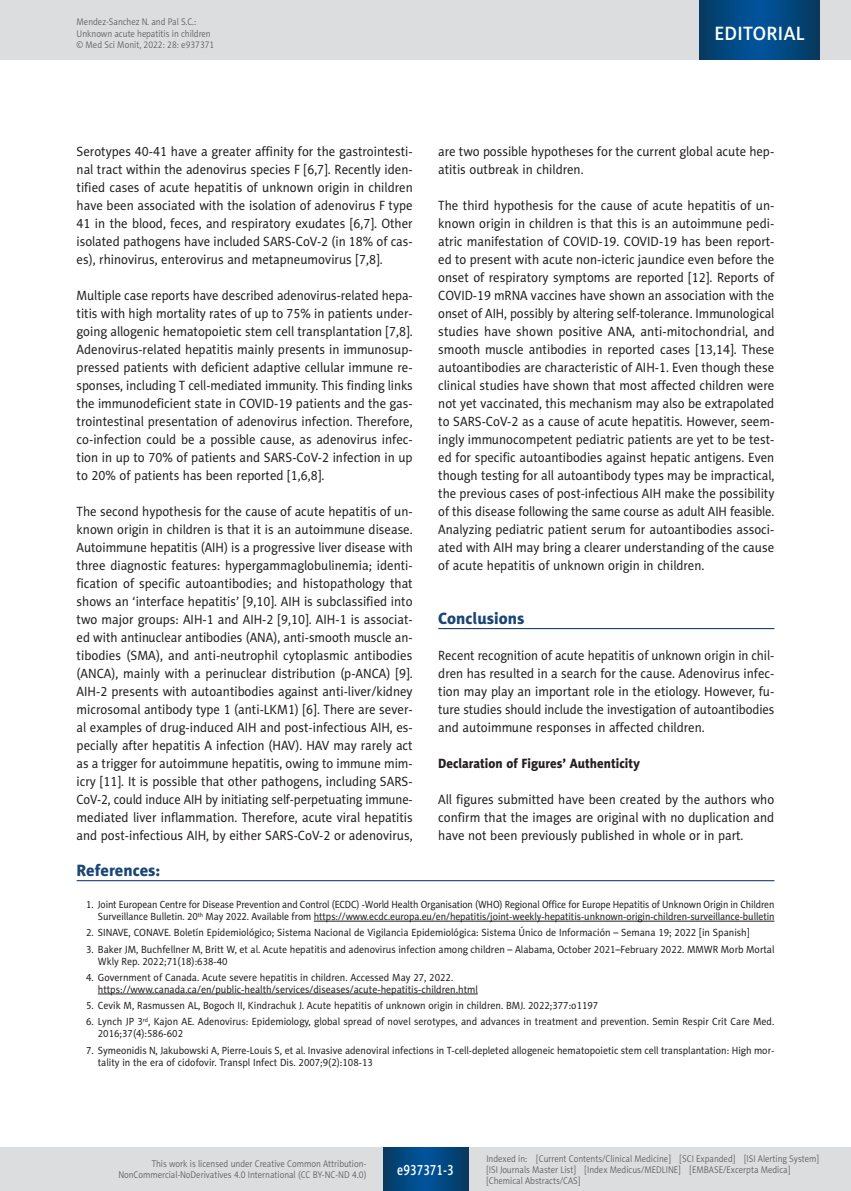
<style>
.page{position:relative;width:851px;height:1191px;background:#fff}
.page>*{position:absolute;margin:0;border:0;box-sizing:border-box;transform-origin:0 0}
.t1{font:19.5px "Naomi Sans EFN Medium";letter-spacing:.01em;color:#fff}
.MSM_Referencje_Tytul{font:16.5px "Naomi Sans EFN Heavy";color:#1a4574}
.MSM_Headline_1{font:16.5px "Naomi Sans EFN Heavy";color:#1a4574}
.MSM_e-PAGINA{font:15px "Naomi Sans EFN Medium";color:#fff;scale:.8 1}
.MSM_Body{font:13.5px/18px "Naomi Sans EFN";color:#231f20;text-align:justify;scale:.95 1}
.MSM_Body-2{font:13.5px/18px "Naomi Sans EFN";color:#231f20;text-align:justify;scale:.94 1}
.MSM_Headline_2{font:13.5px "Naomi Sans EFN Heavy";color:#231f20;scale:.95 1}
.MSM_Referencje_punkt{font:10.5px/12px "Naomi Sans EFN";color:#231f20;scale:.95 1}
.MSM_Referencje_punkt-2{font:10.5px/12px "Naomi Sans EFN";color:#231f20;text-align:right;scale:.92 1}
.MSM_pagina_zywa{font:9.75px/11.2px "Naomi Sans EFN Light";color:#57585a;scale:.9 1}
.MSM_pagina_sygnatura{font:9.75px "Naomi Sans EFN Light";color:#57585a;scale:.9 1}
</style>
<div class="page">
<hr style="left:77px;top:880px;width:697px;height:1px;background:#00295c">
<hr style="left:314px;top:921px;width:460px;height:1px;background:#231f20">
<hr style="left:98px;top:993px;width:379px;height:1px;background:#231f20">
<hr style="left:438px;top:628px;width:336px;height:1px;background:#00295c">
<div style="left:0;top:1148px;width:850px;height:43px;background:#dcdddf"></div>
<svg style="left:383px;top:1147px;width:85px;height:43px;background:#02477e"></svg>
<div style="left:0;top:0;width:850px;height:60px;background:#dcdddf"></div>
<svg style="left:699px;top:0;width:120px;height:60px;background:#02477e"></svg>
<p class="MSM_pagina_zywa" style="left:77px;top:16px;width:150px">Mendez-Sanchez N. and Pal S.C.:<br>Unknown acute hepatitis in children</p>
<p class="MSM_pagina_sygnatura" style="left:77px;top:39px;width:154px">© Med Sci Monit, 2022: 28: e937371</p>
<h1 class="t1" style="left:714px;top:22px;width:91px">EDITORIAL</h1>
<p class="MSM_Body" style="left:77px;top:142px;width:355px">Serotypes 40-41 have a greater affinity for the gastrointesti&shy;nal tract within the adenovirus species F [6,7]. Recently iden&shy;tified cases of acute hepatitis of unknown origin in children have been associated with the isolation of adenovirus F type 41 in the blood, feces, and respiratory exudates [6,7]. Other isolated pathogens have included SARS-CoV-2 (in 18% of cas&shy;es), rhinovirus, enterovirus and metapneumovirus [7,8].</p>
<p class="MSM_Body-2" style="left:77px;top:286px;width:359px">Multiple case reports have described adenovirus-related hepa&shy;titis with high mortality rates of up to 75% in patients under&shy;going allogenic hematopoietic stem cell transplantation [7,8].<br>Adenovirus-related hepatitis mainly presents in immunosup&shy;pressed patients with deficient adaptive cellular immune re&shy;sponses, including T cell-mediated immunity. This finding links the immunodeficient state in COVID-19 patients and the gas&shy;trointestinal presentation of adenovirus infection. Therefore, co-infection could be a possible cause, as adenovirus infec&shy;tion in up to 70% of patients and SARS-CoV-2 infection in up to 20% of patients has been reported [1,6,8].</p>
<p class="MSM_Body" style="left:77px;top:502px;width:355px">The second hypothesis for the cause of acute hepatitis of un&shy;known origin in children is that it is an autoimmune disease.<br>Autoimmune hepatitis (AIH) is a progressive liver disease with three diagnostic features: hypergammaglobulinemia; identi&shy;fication of specific autoantibodies; and histopathology that shows an ‘interface hepatitis’ [9,10]. AIH is subclassified into two major groups: AIH-1 and AIH-2 [9,10]. AIH-1 is associat&shy;ed with antinuclear antibodies (ANA), anti-smooth muscle an&shy;tibodies (SMA), and anti-neutrophil cytoplasmic antibodies (ANCA), mainly with a perinuclear distribution (p-ANCA) [9].<br>AIH-2 presents with autoantibodies against anti-liver/kidney microsomal antibody type 1 (anti-LKM1) [6]. There are sever&shy;al examples of drug-induced AIH and post-infectious AIH, es&shy;pecially after hepatitis A infection (HAV). HAV may rarely act as a trigger for autoimmune hepatitis, owing to immune mim&shy;icry [11]. It is possible that other pathogens, including SARS-CoV-2, could induce AIH by initiating self-perpetuating immune&shy;mediated liver inflammation. Therefore, acute viral hepatitis and post-infectious AIH, by either SARS-CoV-2 or adenovirus,</p>
<p class="MSM_Body" style="left:438px;top:142px;width:355px">are two possible hypotheses for the current global acute hep&shy;atitis outbreak in children.</p>
<p class="MSM_Body" style="left:438px;top:196px;width:355px">The third hypothesis for the cause of acute hepatitis of un&shy;known origin in children is that this is an autoimmune pedi&shy;atric manifestation of COVID-19. COVID-19 has been report&shy;ed to present with acute non-icteric jaundice even before the onset of respiratory symptoms are reported [12]. Reports of COVID-19 mRNA vaccines have shown an association with the onset of AIH, possibly by altering self-tolerance. Immunological studies have shown positive ANA, anti-mitochondrial, and smooth muscle antibodies in reported cases [13,14]. These autoantibodies are characteristic of AIH-1. Even though these clinical studies have shown that most affected children were not yet vaccinated, this mechanism may also be extrapolated to SARS-CoV-2 as a cause of acute hepatitis. However, seem&shy;ingly immunocompetent pediatric patients are yet to be test&shy;ed for specific autoantibodies against hepatic antigens. Even though testing for all autoantibody types may be impractical, the previous cases of post-infectious AIH make the possibility of this disease following the same course as adult AIH feasible.<br>Analyzing pediatric patient serum for autoantibodies associ&shy;ated with AIH may bring a clearer understanding of the cause of acute hepatitis of unknown origin in children.</p>
<p class="MSM_Headline_1" style="left:438px;top:608px;width:88px">Conclusions</p>
<p class="MSM_Body-2" style="left:438px;top:646px;width:359px">Recent recognition of acute hepatitis of unknown origin in chil&shy;dren has resulted in a search for the cause. Adenovirus infec&shy;tion may play an important role in the etiology. However, fu&shy;ture studies should include the investigation of autoantibodies and autoimmune responses in affected children.</p>
<p class="MSM_Headline_2" style="left:438px;top:755px;width:214px">Declaration of Figures’ Authenticity</p>
<p class="MSM_Body" style="left:438px;top:790px;width:355px">All figures submitted have been created by the authors who confirm that the images are original with no duplication and have not been previously published in whole or in part.</p>
<p class="MSM_Referencje_Tytul" style="left:77px;top:860px;width:85px">References:</p>
<p class="MSM_Referencje_punkt-2" style="left:86px;top:898px;width:749px">1. Joint European Centre for Disease Prevention and Control (ECDC) -World Health Organisation (WHO) Regional Office for Europe Hepatitis of Unknown Origin in Children<br>Surveillance Bulletin. 20<sup>th</sup> May 2022. Available from https://www.ecdc.europa.eu/en/hepatitis/joint-weekly-hepatitis-unknown-origin-children-surveillance-bulletin</p>
<p class="MSM_Referencje_punkt" style="left:86px;top:927px;width:700px">2. SINAVE, CONAVE. Boletín Epidemiológico; Sistema Nacional de Vigilancia Epidemiológica: Sistema Único de Información – Semana 19; 2022 [in Spanish]</p>
<p class="MSM_Referencje_punkt" style="left:98px;top:943px;width:713px;text-indent:-12px">3. Baker JM, Buchfellner M, Britt W, et al. Acute hepatitis and adenovirus infection among children – Alabama, October 2021–February 2022. MMWR Morb Mortal<br>Wkly Rep. 2022;71(18):638-40</p>
<p class="MSM_Referencje_punkt" style="left:98px;top:971px;width:401px;text-indent:-12px">4. Government of Canada. Acute severe hepatitis in children. Accessed May 27, 2022. https://www.canada.ca/en/public-health/services/diseases/acute-hepatitis-children.html</p>
<p class="MSM_Referencje_punkt" style="left:86px;top:999px;width:540px">5. Cevik M, Rasmussen AL, Bogoch II, Kindrachuk J. Acute hepatitis of unknown origin in children. BMJ. 2022;377:o1197</p>
<p class="MSM_Referencje_punkt" style="left:98px;top:1016px;width:713px;text-indent:-12px">6. Lynch JP 3<sup>rd</sup>, Kajon AE. Adenovirus: Epidemiology, global spread of novel serotypes, and advances in treatment and prevention. Semin Respir Crit Care Med.<br>2016;37(4):586-602</p>
<p class="MSM_Referencje_punkt" style="left:98px;top:1044px;width:713px;text-indent:-12px">7. Symeonidis N, Jakubowski A, Pierre-Louis S, et al. Invasive adenoviral infections in T-cell-depleted allogeneic hematopoietic stem cell transplantation: High mor&shy;tality in the era of cidofovir. Transpl Infect Dis. 2007;9(2):108-13</p>
<p class="MSM_pagina_zywa" style="left:118px;top:1158px;width:277px;text-align:right">This work is licensed under Creative Common Attribution-<br>NonCommercial-NoDerivatives 4.0 International (CC BY-NC-ND 4.0)</p>
<p class="MSM_e-PAGINA" style="left:397px;top:1160px;width:72px">e937371-3</p>
<p class="MSM_pagina_zywa" style="left:486px;top:1152px;width:371px">Indexed in: [Current Contents/Clinical Medicine] [SCI Expanded] [ISI Alerting System] [ISI Journals Master List] [Index Medicus/MEDLINE] [EMBASE/Excerpta Medica] [Chemical Abstracts/CAS]</p>
</div>
